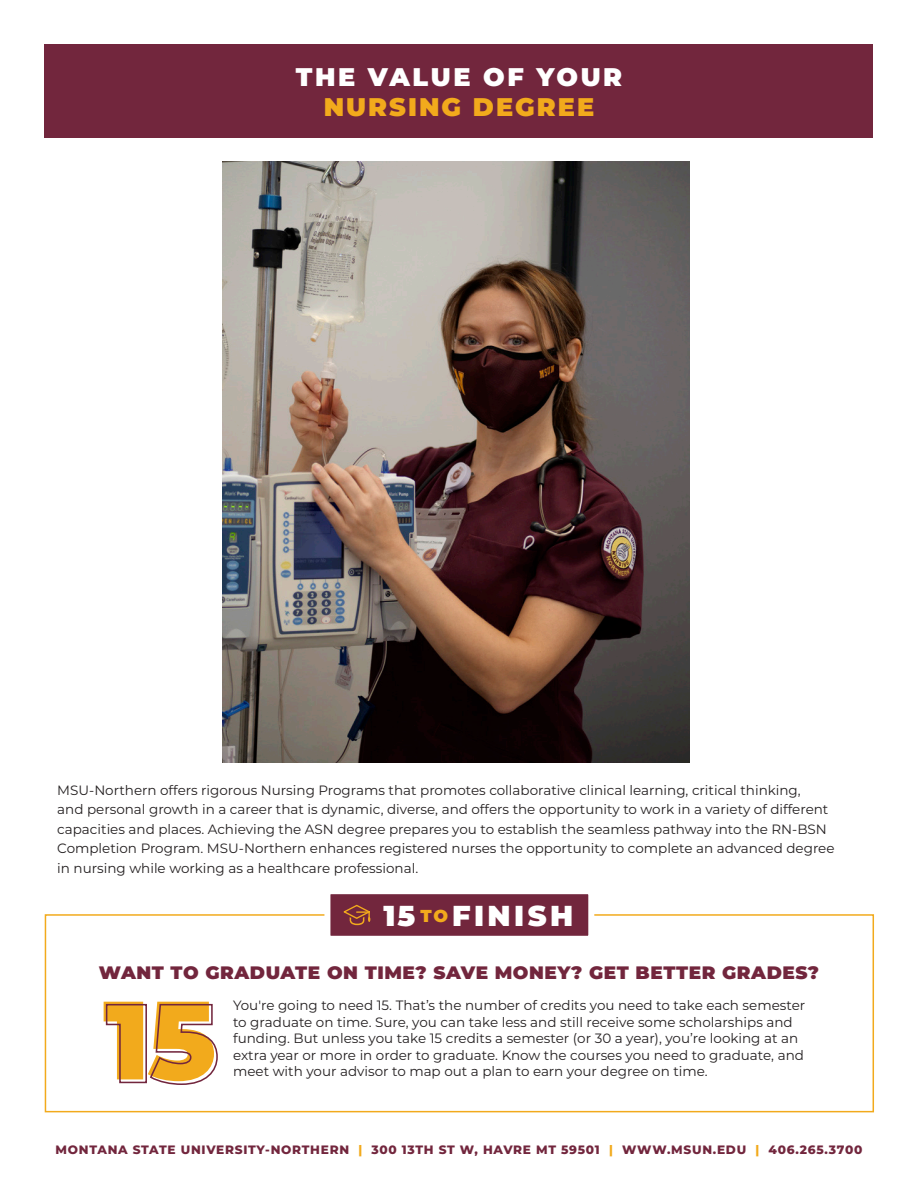
<style>
.page{position:relative;width:918px;height:1188px;background:#fff}
.page>*{position:absolute;margin:0;border:0;box-sizing:border-box;transform-origin:0 0}
.t1{font:900 111px "Montserrat";color:#f2aa1c}
.t2{font:900 28.8px "Montserrat";letter-spacing:.12em;color:#fff}
.t3{font:900 25.5px/30.6px "Montserrat";letter-spacing:.08em;color:#fff;text-align:center}
.t4{font:900 18px "Montserrat";letter-spacing:.03em;color:#72263d}
.t5{font:13.5px/19.5px "Montserrat";color:#231f20}
.t6{font:800 12.15px "Montserrat";letter-spacing:.06em;color:#72263d}
.s1{color:#f2aa1c}
.s2{font-size:17.25px;color:#f2aa1c}
</style>
<div class="page">
<div style="left:45px;top:914px;width:829px;height:198px;border:2px solid #f2aa1c"></div>
<div style="left:45px;top:45px;width:828px;height:93px;background:#72263d"></div>
<svg style="left:321px;top:894px;width:276px;height:42px;background:#7e374a"></svg>
<img style="left:222px;top:162px;width:467px;height:601px">
<p class="t3" style="left:296px;top:60px;width:328px">THE VALUE OF YOUR<br><span class="s1">NURSING DEGREE</span></p>
<p class="t5" style="left:57px;top:780px;width:779px">MSU-Northern offers rigorous Nursing Programs that promotes collaborative clinical learning, critical thinking,<br>and personal growth in a career that is dynamic, diverse, and offers the opportunity to work in a variety of different capacities and places. Achieving the ASN degree prepares you to establish the seamless pathway into the RN-BSN Completion Program. MSU-Northern enhances registered nurses the opportunity to complete an advanced degree in nursing while working as a healthcare professional.</p>
<p class="t2" style="left:384px;top:894px;width:191px">15 <span class="s2">TO</span>FINISH</p>
<p class="t4" style="left:99px;top:959px;width:722px">WANT TO GRADUATE ON TIME? SAVE MONEY? GET BETTER GRADES?</p>
<p class="t1" style="left:103px;top:957px;width:114px">15</p>
<p class="t5" style="left:233px;top:997px;width:574px;line-height:16.5px">You're going to need 15. That’s the number of credits you need to take each semester to graduate on time. Sure, you can take less and still receive some scholarships and funding. But unless you take 15 credits a semester (or 30 a year), you’re looking at an extra year or more in order to graduate. Know the courses you need to graduate, and meet with your advisor to map out a plan to earn your degree on time.</p>
<p class="t6" style="left:56px;top:1141px;width:808px">MONTANA STATE UNIVERSITY-NORTHERN <span class="s1">|</span> 300 13TH ST W, HAVRE MT 59501 <span class="s1">|</span> WWW.MSUN.EDU <span class="s1">|</span> 406.265.3700</p>
</div>
